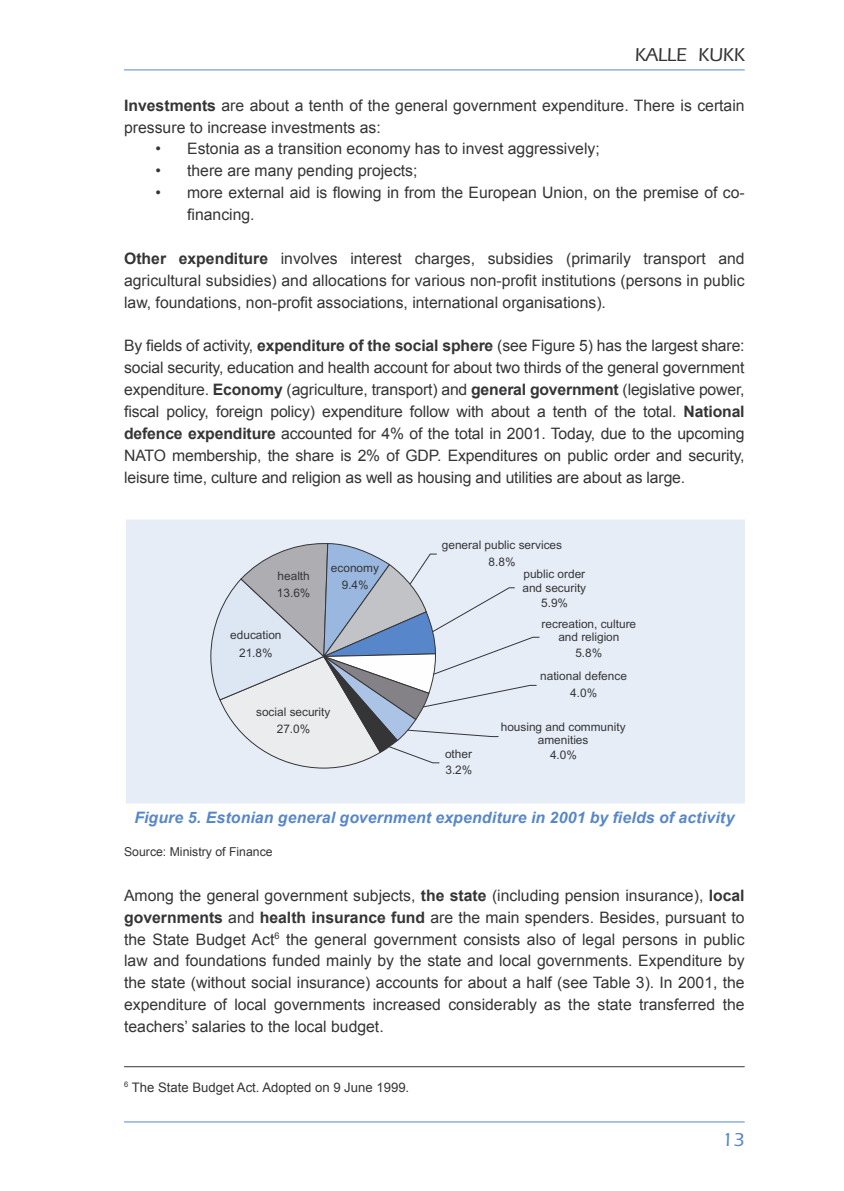
<style>
.page{position:relative;width:844px;height:1191px;background:#fff}
.page>*{position:absolute;margin:0;border:0;box-sizing:border-box;transform-origin:0 0}
.t1{font:500 19.25px "Itc Eras";color:#353537}
.t2{font:500 19.25px "Itc Eras";color:#5787ca}
.t3{font:15.75px/21.9px "Arial";color:#353537;text-align:justify}
.Ajakiri_jt{font:italic 700 15.75px "Arial";letter-spacing:.01em;color:#5787ca}
.t4{font:13.12px "Arial";color:#353537}
.allikas{font:12.25px "Arial";color:#353537}
.t5{font:11.72px/13.1px "Arial";color:#353537;text-align:center}
.s1{font-weight:700}
</style>
<div class="page">
<hr style="left:124px;top:1121px;width:620px;height:1px;background:#5787ca">
<hr style="left:124px;top:69px;width:620px;height:1px;background:#5787ca">
<hr style="left:124px;top:1066px;width:620px;height:1px;background:#353537">
<div style="left:126px;top:520px;width:618px;height:283px;background:#e6edf7"></div>
<div style="left:126px;top:519px;width:618px;height:284px;border:1px solid #e6edf7"></div>
<svg style="left:210px;top:543px;width:329px;height:225px"></svg>
<p class="t1" style="left:634px;top:44px;width:111px">KALLE KUKK</p>
<p class="t3" style="left:124px;top:94px;width:622px"><span class="s1">Investments</span> are about a tenth of the general government expenditure. There is certain pressure to increase investments as:</p>
<p class="t3" style="left:156px;top:138px;width:445px">• Estonia as a transition economy has to invest aggressively;</p>
<p class="t3" style="left:156px;top:160px;width:263px">• there are many pending projects;</p>
<p class="t3" style="left:187px;top:182px;width:559px;text-indent:-32px">• more external aid is flowing in from the European Union, on the premise of co&shy;financing.</p>
<p class="t3" style="left:124px;top:247px;width:622px"><span class="s1">Other expenditure</span> involves interest charges, subsidies (primarily transport and agricultural subsidies) and allocations for various non-profit institutions (persons in public law, foundations, non-profit associations, international organisations).</p>
<p class="t3" style="left:124px;top:335px;width:622px">By fields of activity, <span class="s1">expenditure of the social sphere</span> (see Figure 5) has the largest share: social security, education and health account for about two thirds of the general government expenditure. <span class="s1">Economy</span> (agriculture, transport) and <span class="s1">general government</span> (legislative power, fiscal policy, foreign policy) expenditure follow with about a tenth of the total. <span class="s1">National defence expenditure</span> accounted for 4% of the total in 2001. Today, due to the upcoming NATO membership, the share is 2% of GDP. Expenditures on public order and security, leisure time, culture and religion as well as housing and utilities are about as large.</p>
<p class="t5" style="left:277px;top:568px;width:35px;line-height:16.3px;text-align:left">health<br>13.6%</p>
<p class="t5" style="left:230px;top:627px;width:53px;line-height:17px">education<br>21.8%</p>
<p class="t5" style="left:331px;top:560px;width:49px;line-height:17px">economy<br>9.4%</p>
<p class="t5" style="left:256px;top:703px;width:76px;line-height:17px">social security<br>27.0%</p>
<p class="t5" style="left:442px;top:536px;width:122px;line-height:16.8px">general public services<br>8.8%</p>
<p class="t5" style="left:522px;top:568px;width:65px;text-align:left">public order and security</p>
<p class="t5" style="left:541px;top:596px;width:28px">5.9%</p>
<p class="t5" style="left:541px;top:617px;width:96px">recreation, culture and religion</p>
<p class="t5" style="left:575px;top:646px;width:28px">5.8%</p>
<p class="t5" style="left:540px;top:668px;width:88px;line-height:16.6px">national defence<br>4.0%</p>
<p class="t5" style="left:500px;top:720px;width:126px">housing and community amenities</p>
<p class="t5" style="left:445px;top:747px;width:28px">other</p>
<p class="t5" style="left:550px;top:749px;width:28px">4.0%</p>
<p class="t5" style="left:445px;top:763px;width:28px">3.2%</p>
<p class="Ajakiri_jt" style="left:134px;top:806px;width:601px">Figure 5. Estonian general government expenditure in 2001 by fields of activity</p>
<p class="allikas" style="left:124px;top:843px;width:150px">Source: Ministry of Finance</p>
<p class="t3" style="left:124px;top:884px;width:622px">Among the general government subjects, <span class="s1">the state</span> (including pension insurance), <span class="s1">local governments</span> and <span class="s1">health insurance fund</span> are the main spenders. Besides, pursuant to the State Budget Act<sup>6</sup> the general government consists also of legal persons in public law and foundations funded mainly by the state and local governments. Expenditure by the state (without social insurance) accounts for about a half (see Table 3). In 2001, the expenditure of local governments increased considerably as the state transferred the teachers’ salaries to the local budget.</p>
<p class="t4" style="left:124px;top:1078px;width:286px"><sup>6</sup> The State Budget Act. Adopted on 9 June 1999.</p>
<p class="t2" style="left:721px;top:1128px;width:24px">13</p>
</div>
